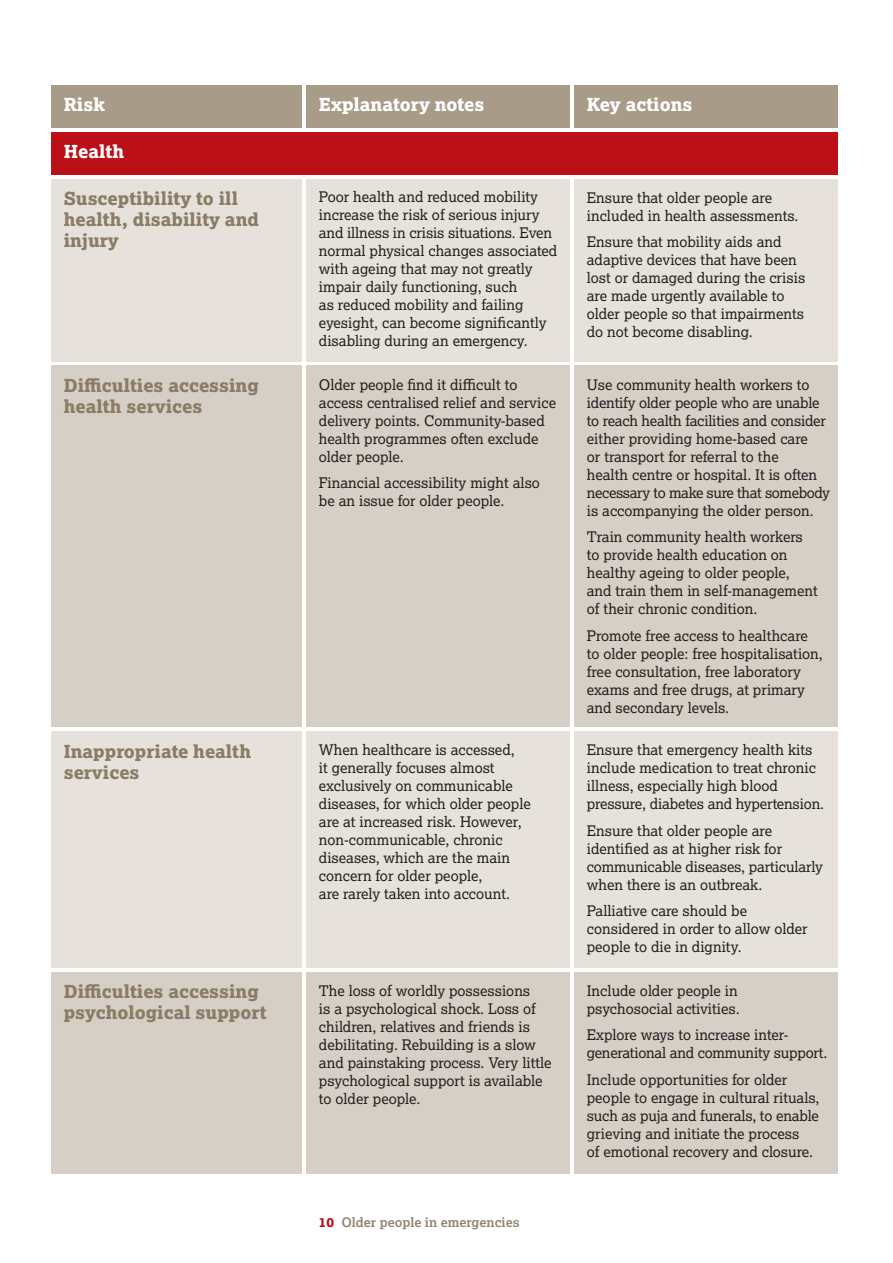
<style>
.page{position:relative;width:893px;height:1263px;background:#fff}
.page>*{position:absolute;margin:0;border:0;box-sizing:border-box;transform-origin:0 0}
.t1{font:18px/21px "Lexia X Bold";color:#8a7c65}
.t2{font:18px "Lexia X Bold";color:#fff}
.t3{font:14.7px/18px "Lexia";color:#231f20}
.t4{font:700 13.2px "Lexia";color:#938671}
.s1{font-family:"Lexia X Bold";font-weight:400;color:#bb1018}
</style>
<div class="page">
<div style="left:51px;top:179px;width:251px;height:182px;background:#e6e2db"></div>
<div style="left:51px;top:366px;width:251px;height:361px;background:#d6cfc5"></div>
<div style="left:51px;top:731px;width:251px;height:236px;background:#e6e2db"></div>
<div style="left:51px;top:972px;width:251px;height:202px;background:#d6cfc5"></div>
<div style="left:306px;top:179px;width:264px;height:182px;background:#e6e2db"></div>
<div style="left:306px;top:366px;width:264px;height:361px;background:#d6cfc5"></div>
<div style="left:306px;top:731px;width:264px;height:236px;background:#e6e2db"></div>
<div style="left:306px;top:972px;width:264px;height:202px;background:#d6cfc5"></div>
<div style="left:574px;top:179px;width:264px;height:182px;background:#e6e2db"></div>
<div style="left:574px;top:366px;width:264px;height:361px;background:#d6cfc5"></div>
<div style="left:574px;top:731px;width:264px;height:236px;background:#e6e2db"></div>
<div style="left:574px;top:972px;width:264px;height:202px;background:#d6cfc5"></div>
<div style="left:51px;top:85px;width:251px;height:43px;background:#a89c89"></div>
<div style="left:51px;top:132px;width:787px;height:42px;background:#bb1018"></div>
<div style="left:306px;top:85px;width:264px;height:43px;background:#a89c89"></div>
<div style="left:574px;top:85px;width:264px;height:43px;background:#a89c89"></div>
<p class="t2" style="left:64px;top:93px;width:42px">Risk</p>
<p class="t2" style="left:64px;top:140px;width:62px">Health</p>
<p class="t2" style="left:319px;top:93px;width:167px">Explanatory notes</p>
<p class="t2" style="left:587px;top:93px;width:107px">Key actions</p>
<p class="t1" style="left:64px;top:188px;width:197px">Susceptibility to ill health, disability and injury</p>
<p class="t1" style="left:64px;top:375px;width:197px">Difficulties accessing health services</p>
<p class="t1" style="left:64px;top:740px;width:189px">Inappropriate health services</p>
<p class="t1" style="left:64px;top:981px;width:204px">Difficulties accessing psychological support</p>
<p class="t3" style="left:319px;top:188px;width:240px">Poor health and reduced mobility increase the risk of serious injury and illness in crisis situations. Even normal physical changes associated with ageing that may not greatly impair daily functioning, such<br>as reduced mobility and failing eyesight, can become significantly disabling during an emergency.</p>
<p class="t3" style="left:319px;top:375px;width:239px">Older people find it difficult to access centralised relief and service delivery points. Community-based health programmes often exclude older people.</p>
<p class="t3" style="left:319px;top:473px;width:223px">Financial accessibility might also be an issue for older people.</p>
<p class="t3" style="left:319px;top:741px;width:213px">When healthcare is accessed,<br>it generally focuses almost exclusively on communicable diseases, for which older people are at increased risk. However, non-communicable, chronic diseases, which are the main concern for older people,<br>are rarely taken into account.</p>
<p class="t3" style="left:319px;top:981px;width:234px">The loss of worldly possessions<br>is a psychological shock. Loss of children, relatives and friends is debilitating. Rebuilding is a slow and painstaking process. Very little psychological support is available to older people.</p>
<p class="t3" style="left:587px;top:188px;width:213px">Ensure that older people are included in health assessments.</p>
<p class="t3" style="left:587px;top:232px;width:220px">Ensure that mobility aids and adaptive devices that have been lost or damaged during the crisis are made urgently available to older people so that impairments do not become disabling.</p>
<p class="t3" style="left:587px;top:375px;width:245px">Use community health workers to identify older people who are unable to reach health facilities and consider either providing home-based care<br>or transport for referral to the<br>health centre or hospital. It is often necessary to make sure that somebody is accompanying the older person.</p>
<p class="t3" style="left:587px;top:527px;width:232px">Train community health workers to provide health education on healthy ageing to older people, and train them in self-management of their chronic condition.</p>
<p class="t3" style="left:587px;top:626px;width:238px">Promote free access to healthcare to older people: free hospitalisation, free consultation, free laboratory exams and free drugs, at primary and secondary levels.</p>
<p class="t3" style="left:587px;top:741px;width:239px">Ensure that emergency health kits include medication to treat chronic illness, especially high blood pressure, diabetes and hypertension.</p>
<p class="t3" style="left:587px;top:821px;width:238px">Ensure that older people are identified as at higher risk for communicable diseases, particularly when there is an outbreak.</p>
<p class="t3" style="left:587px;top:902px;width:222px">Palliative care should be considered in order to allow older people to die in dignity.</p>
<p class="t3" style="left:587px;top:981px;width:154px">Include older people in psychosocial activities.</p>
<p class="t3" style="left:587px;top:1025px;width:242px">Explore ways to increase inter&shy;generational and community support.</p>
<p class="t3" style="left:587px;top:1070px;width:234px">Include opportunities for older people to engage in cultural rituals, such as puja and funerals, to enable grieving and initiate the process<br>of emotional recovery and closure.</p>
<p class="t4" style="left:319px;top:1214px;width:202px"><span class="s1">10</span> Older people in emergencies</p>
</div>
